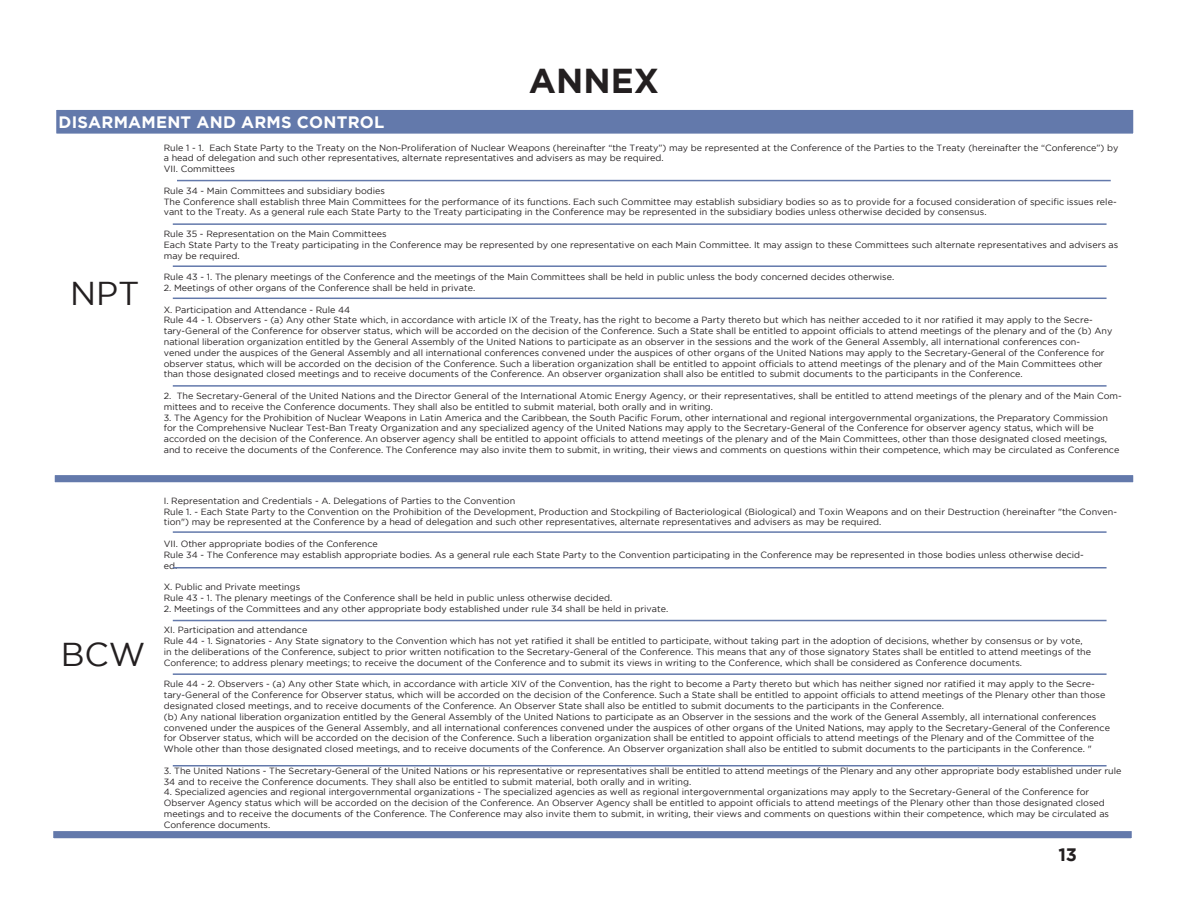
<style>
.page{position:relative;width:1188px;height:918px;background:#fff}
.page>*{position:absolute;margin:0;border:0;box-sizing:border-box;transform-origin:0 0}
.t1{font:700 34.5px "Gotham";color:#231f20}
.t2{font:33px "Gotham";color:#231f20}
.t3{font:700 18px "Gotham";color:#231f20}
.t4{font:700 16.5px "Gotham";letter-spacing:.015em;color:#fff}
.t5{font:9px/10.8px "Gotham";color:#231f20}
</style>
<div class="page">
<div style="left:55px;top:108px;width:1080px;height:27px;background:#6379ab;border:2px solid #fff"></div>
<div style="left:53px;top:474px;width:1082px;height:10px;background:#6379ab;border:2px solid #fff"></div>
<hr style="left:177px;top:180px;width:934px;height:1px;background:#6379ab">
<hr style="left:173px;top:223px;width:934px;height:2px;background:#6379ab">
<hr style="left:173px;top:265px;width:934px;height:2px;background:#6379ab">
<hr style="left:173px;top:298px;width:934px;height:1px;background:#6379ab">
<hr style="left:173px;top:531px;width:934px;height:2px;background:#6379ab">
<hr style="left:173px;top:567px;width:934px;height:1px;background:#6379ab">
<hr style="left:173px;top:620px;width:934px;height:1px;background:#6379ab">
<hr style="left:173px;top:673px;width:934px;height:2px;background:#6379ab">
<hr style="left:173px;top:765px;width:934px;height:1px;background:#6379ab">
<hr style="left:173px;top:385px;width:934px;height:2px;background:#6379ab">
<div style="left:52px;top:830px;width:1081px;height:10px;background:#6379ab;border:2px solid #fff"></div>
<p class="t4" style="left:59px;top:113px;width:327px">DISARMAMENT AND ARMS CONTROL</p>
<p class="t1" style="left:529px;top:61px;width:132px">ANNEX</p>
<p class="t2" style="left:70px;top:275px;width:71px">NPT</p>
<p class="t2" style="left:61px;top:636px;width:86px">BCW</p>
<p class="t5" style="left:164px;top:142px;width:956px">Rule 1 - 1. Each State Party to the Treaty on the Non-Proliferation of Nuclear Weapons (hereinafter “the Treaty”) may be represented at the Conference of the Parties to the Treaty (hereinafter the “Conference”) by a head of delegation and such other representatives, alternate representatives and advisers as may be required.</p>
<p class="t5" style="left:164px;top:163px;width:73px">VII. Committees</p>
<p class="t5" style="left:164px;top:185px;width:223px">Rule 34 - Main Committees and subsidiary bodies</p>
<p class="t5" style="left:164px;top:196px;width:954px">The Conference shall establish three Main Committees for the performance of its functions. Each such Committee may establish subsidiary bodies so as to provide for a focused consideration of specific issues rele&shy;vant to the Treaty. As a general rule each State Party to the Treaty participating in the Conference may be represented in the subsidiary bodies unless otherwise decided by consensus.</p>
<p class="t5" style="left:164px;top:228px;width:224px">Rule 35 - Representation on the Main Committees</p>
<p class="t5" style="left:164px;top:239px;width:956px">Each State Party to the Treaty participating in the Conference may be represented by one representative on each Main Committee. It may assign to these Committees such alternate representatives and advisers as may be required.</p>
<p class="t5" style="left:164px;top:271px;width:732px">Rule 43 - 1. The plenary meetings of the Conference and the meetings of the Main Committees shall be held in public unless the body concerned decides otherwise.</p>
<p class="t5" style="left:164px;top:282px;width:313px">2. Meetings of other organs of the Conference shall be held in private.</p>
<p class="t5" style="left:164px;top:304px;width:950px">X. Participation and Attendance - Rule 44<br>Rule 44 - 1. Observers - (a) Any other State which, in accordance with article IX of the Treaty, has the right to become a Party thereto but which has neither acceded to it nor ratified it may apply to the Secre&shy;tary-General of the Conference for observer status, which will be accorded on the decision of the Conference. Such a State shall be entitled to appoint officials to attend meetings of the plenary and of the (b) Any national liberation organization entitled by the General Assembly of the United Nations to participate as an observer in the sessions and the work of the General Assembly, all international conferences con-<br>vened under the auspices of the General Assembly and all international conferences convened under the auspices of other organs of the United Nations may apply to the Secretary-General of the Conference for observer status, which will be accorded on the decision of the Conference. Such a liberation organization shall be entitled to appoint officials to attend meetings of the plenary and of the Main Committees other than those designated closed meetings and to receive documents of the Conference. An observer organization shall also be entitled to submit documents to the participants in the Conference.</p>
<p class="t5" style="left:164px;top:390px;width:960px">2. The Secretary-General of the United Nations and the Director General of the International Atomic Energy Agency, or their representatives, shall be entitled to attend meetings of the plenary and of the Main Com&shy;mittees and to receive the Conference documents. They shall also be entitled to submit material, both orally and in writing.</p>
<p class="t5" style="left:164px;top:412px;width:957px">3. The Agency for the Prohibition of Nuclear Weapons in Latin America and the Caribbean, the South Pacific Forum, other international and regional intergovernmental organizations, the Preparatory Commission for the Comprehensive Nuclear Test-Ban Treaty Organization and any specialized agency of the United Nations may apply to the Secretary-General of the Conference for observer agency status, which will be accorded on the decision of the Conference. An observer agency shall be entitled to appoint officials to attend meetings of the plenary and of the Main Committees, other than those designated closed meetings, and to receive the documents of the Conference. The Conference may also invite them to submit, in writing, their views and comments on questions within their competence, which may be circulated as Conference</p>
<p class="t5" style="left:164px;top:495px;width:955px">I. Representation and Credentials - A. Delegations of Parties to the Convention<br>Rule 1. - Each State Party to the Convention on the Prohibition of the Development, Production and Stockpiling of Bacteriological (Biological) and Toxin Weapons and on their Destruction (hereinafter "the Conven&shy;tion") may be represented at the Conference by a head of delegation and such other representatives, alternate representatives and advisers as may be required.</p>
<p class="t5" style="left:164px;top:538px;width:216px">VII. Other appropriate bodies of the Conference</p>
<p class="t5" style="left:164px;top:549px;width:922px">Rule 34 - The Conference may establish appropriate bodies. As a general rule each State Party to the Convention participating in the Conference may be represented in those bodies unless otherwise decid&shy;ed.</p>
<p class="t5" style="left:164px;top:582px;width:138px">X. Public and Private meetings</p>
<p class="t5" style="left:164px;top:592px;width:450px">Rule 43 - 1. The plenary meetings of the Conference shall be held in public unless otherwise decided.</p>
<p class="t5" style="left:164px;top:603px;width:506px">2. Meetings of the Committees and any other appropriate body established under rule 34 shall be held in private.</p>
<p class="t5" style="left:164px;top:625px;width:145px">XI. Participation and attendance</p>
<p class="t5" style="left:164px;top:636px;width:929px">Rule 44 - 1. Signatories - Any State signatory to the Convention which has not yet ratified it shall be entitled to participate, without taking part in the adoption of decisions, whether by consensus or by vote, in the deliberations of the Conference, subject to prior written notification to the Secretary-General of the Conference. This means that any of those signatory States shall be entitled to attend meetings of the<br>Conference; to address plenary meetings; to receive the document of the Conference and to submit its views in writing to the Conference, which shall be considered as Conference documents.</p>
<p class="t5" style="left:164px;top:679px;width:943px">Rule 44 - 2. Observers - (a) Any other State which, in accordance with article XIV of the Convention, has the right to become a Party thereto but which has neither signed nor ratified it may apply to the Secre&shy;tary-General of the Conference for Observer status, which will be accorded on the decision of the Conference. Such a State shall be entitled to appoint officials to attend meetings of the Plenary other than those designated closed meetings, and to receive documents of the Conference. An Observer State shall also be entitled to submit documents to the participants in the Conference.</p>
<p class="t5" style="left:164px;top:711px;width:948px">(b) Any national liberation organization entitled by the General Assembly of the United Nations to participate as an Observer in the sessions and the work of the General Assembly, all international conferences convened under the auspices of the General Assembly, and all international conferences convened under the auspices of other organs of the United Nations, may apply to the Secretary-General of the Conference for Observer status, which will be accorded on the decision of the Conference. Such a liberation organization shall be entitled to appoint officials to attend meetings of the Plenary and of the Committee of the Whole other than those designated closed meetings, and to receive documents of the Conference. An Observer organization shall also be entitled to submit documents to the participants in the Conference. "</p>
<p class="t5" style="left:164px;top:765px;width:959px">3. The United Nations - The Secretary-General of the United Nations or his representative or representatives shall be entitled to attend meetings of the Plenary and any other appropriate body established under rule<br>34 and to receive the Conference documents. They shall also be entitled to submit material, both orally and in writing.</p>
<p class="t5" style="left:164px;top:787px;width:947px">4. Specialized agencies and regional intergovernmental organizations - The specialized agencies as well as regional intergovernmental organizations may apply to the Secretary-General of the Conference for Observer Agency status which will be accorded on the decision of the Conference. An Observer Agency shall be entitled to appoint officials to attend meetings of the Plenary other than those designated closed meetings and to receive the documents of the Conference. The Conference may also invite them to submit, in writing, their views and comments on questions within their competence, which may be circulated as Conference documents.</p>
<p class="t3" style="left:1058px;top:845px;width:20px">13</p>
</div>
